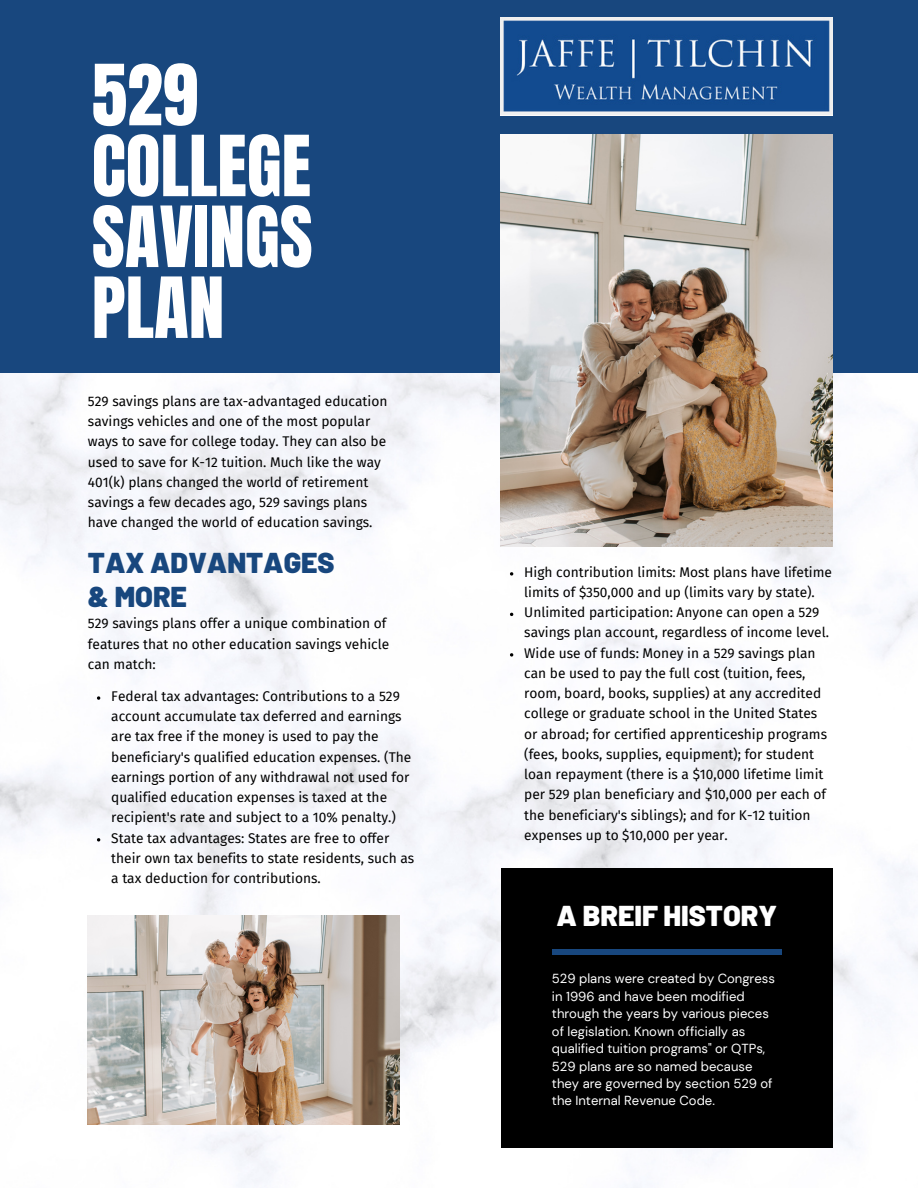
<style>
.page{position:relative;width:918px;height:1188px;background:#fff}
.page>*{position:absolute;margin:0;border:0;box-sizing:border-box;transform-origin:0 0}
.t1{font:71.55px/70.8px "Anton";color:#fff}
.t2{font:900 28.65px "Barlow";color:#18477e}
.t3{font:900 28.65px "Barlow";color:#fff}
.t4{font:13.65px/20.2px "Fira Sans";color:#000}
.t5{font:13.05px/17.4px "DM Sans";color:#fff}
</style>
<div class="page">
<img style="left:0;top:373px;width:918px;height:815px">
<div style="left:0;top:0;width:918px;height:373px;background:#18477e"></div>
<img style="left:501px;top:134px;width:332px;height:412px">
<img style="left:88px;top:916px;width:312px;height:209px">
<div style="left:501px;top:868px;width:332px;height:280px;background:#000"></div>
<div style="left:552px;top:949px;width:230px;height:6px;background:#18477e"></div>
<img style="left:501px;top:18px;width:332px;height:98px">
<svg style="left:97px;top:696px;width:3px;height:4px"></svg>
<svg style="left:97px;top:838px;width:3px;height:4px"></svg>
<svg style="left:510px;top:572px;width:3px;height:4px"></svg>
<svg style="left:510px;top:653px;width:3px;height:4px"></svg>
<p class="t1" style="left:92px;top:61px;width:222px">529<br>COLLEGE<br>SAVINGS<br>PLAN</p>
<p class="t4" style="left:88px;top:391px;width:301px">529 savings plans are tax-advantaged education</p>
<p class="t4" style="left:88px;top:411px;width:300px">savings vehicles and one of the most popular ways to save for college today. They can also be used to save for K-12 tuition. Much like the way 401(k) plans changed the world of retirement savings a few decades ago, 529 savings plans have changed the world of education savings.</p>
<p class="t2" style="left:88px;top:544px;width:248px">TAX ADVANTAGES</p>
<p class="t2" style="left:88px;top:578px;width:101px">&amp; MORE</p>
<p class="t4" style="left:88px;top:614px;width:300px">529 savings plans offer a unique combination of</p>
<p class="t4" style="left:88px;top:634px;width:303px">features that no other education savings vehicle can match:</p>
<p class="t4" style="left:111px;top:686px;width:302px">Federal tax advantages: Contributions to a 529 account accumulate tax deferred and earnings are tax free if the money is used to pay the beneficiary's qualified education expenses. (The earnings portion of any withdrawal not used for qualified education expenses is taxed at the recipient's rate and subject to a 10% penalty.)</p>
<p class="t4" style="left:111px;top:828px;width:304px">State tax advantages: States are free to offer their own tax benefits to state residents, such as a tax deduction for contributions.</p>
<p class="t4" style="left:524px;top:562px;width:309px">High contribution limits: Most plans have lifetime limits of $350,000 and up (limits vary by state).</p>
<p class="t4" style="left:524px;top:602px;width:306px">Unlimited participation: Anyone can open a 529 savings plan account, regardless of income level.</p>
<p class="t4" style="left:524px;top:643px;width:304px">Wide use of funds: Money in a 529 savings plan can be used to pay the full cost (tuition, fees, room, board, books, supplies) at any accredited college or graduate school in the United States or abroad; for certified apprenticeship programs (fees, books, supplies, equipment); for student loan repayment (there is a $10,000 lifetime limit per 529 plan beneficiary and $10,000 per each of the beneficiary's siblings); and for K-12 tuition expenses up to $10,000 per year.</p>
<p class="t3" style="left:557px;top:898px;width:222px">A BREIF HISTORY</p>
<p class="t5" style="left:552px;top:970px;width:224px">529 plans were created by Congress in 1996 and have been modified through the years by various pieces of legislation. Known officially as qualified tuition programs" or QTPs, 529 plans are so named because they are governed by section 529 of the Internal Revenue Code.</p>
</div>
